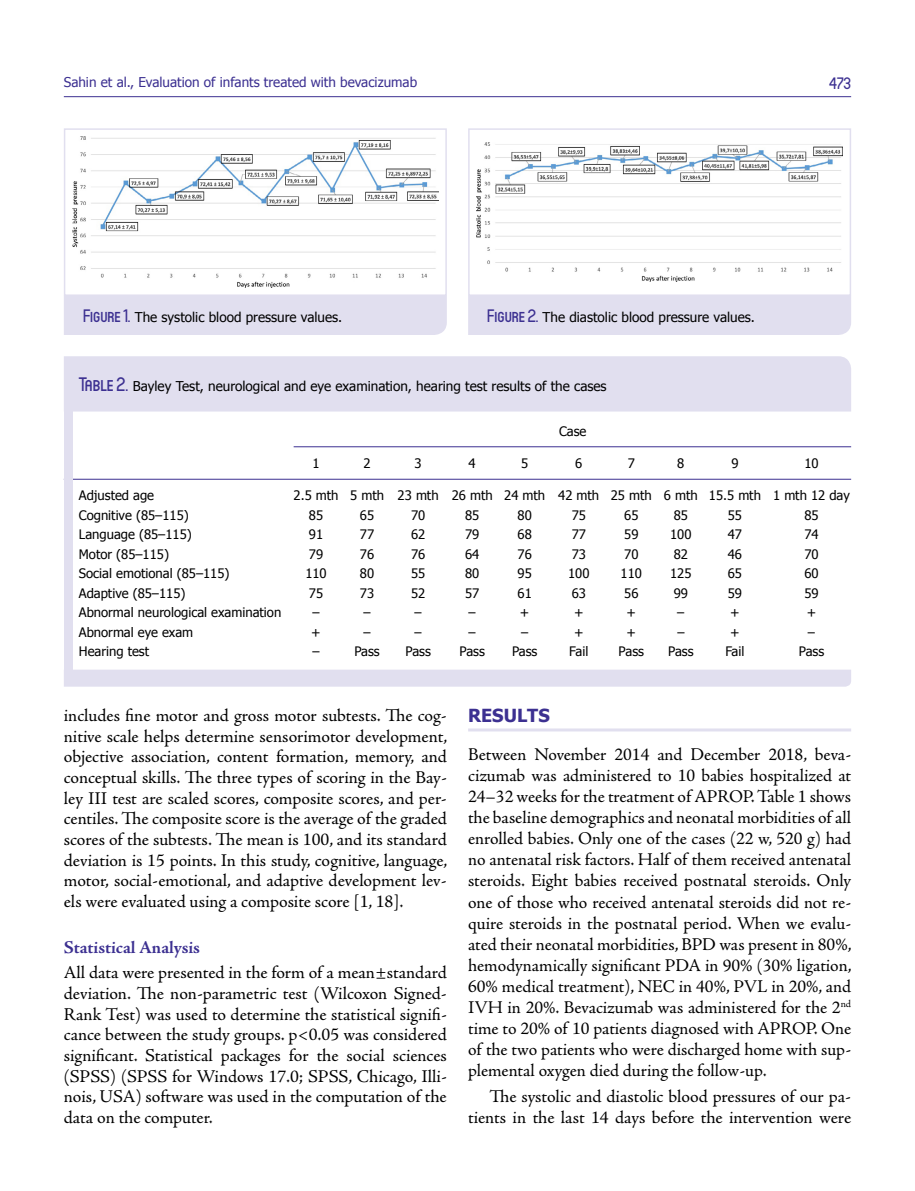
<style>
.page{position:relative;width:915px;height:1191px;background:#fff}
.page>*{position:absolute;margin:0;border:0;box-sizing:border-box;transform-origin:0 0}
.t1{font:18px/20.7px "Adobe Jenson Pro";letter-spacing:-.005em;color:#000;text-align:justify}
.t2{font:700 18px "Adobe Jenson Pro";letter-spacing:-.005em;color:#3c3091}
.t3{font:700 18px "Tahoma";color:#3c3091}
.t4{font:500 16.5px "Circula";color:#3c3091}
.t5{font:13.5px "Tahoma";color:#000}
.t6{font:13.5px "Tahoma";color:#3c3091}
.t7{font:13.05px "Tahoma";color:#000}
.s1{font-family:"Circula";font-weight:500;font-size:18px;color:#3c3091}
.s2{font-family:"Circula";font-weight:500;font-size:19.5px;color:#3c3091}
</style>
<div class="page">
<hr style="left:64px;top:96px;width:786px;height:1px;background:#3c3091">
<hr style="left:468px;top:728px;width:382px;height:3px;background:#e1dfef">
<div style="left:64px;top:128px;width:382px;height:168px;border:2px solid #e1dfef"></div>
<img style="left:72px;top:137px;width:366px;height:150px">
<div style="left:64px;top:296px;width:382px;height:39px;background:#e1dfef"></div>
<div style="left:468px;top:128px;width:382px;height:168px;border:2px solid #e1dfef"></div>
<img style="left:476px;top:142px;width:366px;height:140px">
<div style="left:468px;top:296px;width:382px;height:39px;background:#e1dfef"></div>
<div style="left:64px;top:669px;width:786px;height:17px;background:#e1dfef"></div>
<div style="left:64px;top:356px;width:786px;height:55px;background:#e1dfef"></div>
<hr style="left:293px;top:446px;width:557px;height:1px;background:#3c3091">
<hr style="left:64px;top:479px;width:786px;height:1px;background:#3c3091">
<div style="left:64px;top:405px;width:8px;height:273px;background:#e1dfef"></div>
<p class="t6" style="left:64px;top:73px;width:355px">Sahin et al., Evaluation of infants treated with bevacizumab</p>
<p class="t4" style="left:828px;top:73px;width:24px">473</p>
<p class="t5" style="left:83px;top:309px;width:261px"><span class="s1">Figure 1.</span> The systolic blood pressure values.</p>
<p class="t5" style="left:487px;top:309px;width:269px"><span class="s1">Figure 2.</span> The diastolic blood pressure values.</p>
<p class="t5" style="left:79px;top:378px;width:529px"><span class="s2">Table 2.</span> Bayley Test, neurological and eye examination, hearing test results of the cases</p>
<p class="t7" style="left:559px;top:422px;width:29px">Case</p>
<p class="t7" style="left:312px;top:455px;width:9px">1</p>
<p class="t7" style="left:363px;top:455px;width:9px">2</p>
<p class="t7" style="left:414px;top:455px;width:9px">3</p>
<p class="t7" style="left:468px;top:455px;width:9px">4</p>
<p class="t7" style="left:521px;top:455px;width:9px">5</p>
<p class="t7" style="left:575px;top:455px;width:9px">6</p>
<p class="t7" style="left:627px;top:455px;width:9px">7</p>
<p class="t7" style="left:677px;top:455px;width:9px">8</p>
<p class="t7" style="left:731px;top:455px;width:9px">9</p>
<p class="t7" style="left:804px;top:455px;width:16px">10</p>
<p class="t7" style="left:79px;top:487px;width:77px">Adjusted age</p>
<p class="t7" style="left:293px;top:487px;width:557px">2.5 mth 5 mth 23 mth 26 mth 24 mth 42 mth 25 mth 6 mth 15.5 mth 1 mth 12 day</p>
<p class="t7" style="left:79px;top:506px;width:111px">Cognitive (85–115)</p>
<p class="t7" style="left:309px;top:506px;width:16px">85</p>
<p class="t7" style="left:360px;top:506px;width:16px">65</p>
<p class="t7" style="left:411px;top:506px;width:16px">70</p>
<p class="t7" style="left:465px;top:506px;width:16px">85</p>
<p class="t7" style="left:517px;top:506px;width:16px">80</p>
<p class="t7" style="left:571px;top:506px;width:16px">75</p>
<p class="t7" style="left:624px;top:506px;width:16px">65</p>
<p class="t7" style="left:673px;top:506px;width:16px">85</p>
<p class="t7" style="left:727px;top:506px;width:16px">55</p>
<p class="t7" style="left:804px;top:506px;width:16px">85</p>
<p class="t7" style="left:79px;top:526px;width:114px">Language (85–115)</p>
<p class="t7" style="left:309px;top:526px;width:16px">91</p>
<p class="t7" style="left:360px;top:526px;width:16px">77</p>
<p class="t7" style="left:411px;top:526px;width:16px">62</p>
<p class="t7" style="left:465px;top:526px;width:16px">79</p>
<p class="t7" style="left:517px;top:526px;width:16px">68</p>
<p class="t7" style="left:571px;top:526px;width:16px">77</p>
<p class="t7" style="left:624px;top:526px;width:16px">59</p>
<p class="t7" style="left:670px;top:526px;width:23px">100</p>
<p class="t7" style="left:727px;top:526px;width:16px">47</p>
<p class="t7" style="left:804px;top:526px;width:16px">74</p>
<p class="t7" style="left:79px;top:545px;width:92px">Motor (85–115)</p>
<p class="t7" style="left:309px;top:545px;width:16px">79</p>
<p class="t7" style="left:360px;top:545px;width:16px">76</p>
<p class="t7" style="left:411px;top:545px;width:16px">76</p>
<p class="t7" style="left:465px;top:545px;width:16px">64</p>
<p class="t7" style="left:517px;top:545px;width:16px">76</p>
<p class="t7" style="left:571px;top:545px;width:16px">73</p>
<p class="t7" style="left:624px;top:545px;width:16px">70</p>
<p class="t7" style="left:673px;top:545px;width:16px">82</p>
<p class="t7" style="left:727px;top:545px;width:16px">46</p>
<p class="t7" style="left:804px;top:545px;width:16px">70</p>
<p class="t7" style="left:79px;top:565px;width:152px">Social emotional (85–115)</p>
<p class="t7" style="left:305px;top:565px;width:23px">110</p>
<p class="t7" style="left:360px;top:565px;width:16px">80</p>
<p class="t7" style="left:411px;top:565px;width:16px">55</p>
<p class="t7" style="left:465px;top:565px;width:16px">80</p>
<p class="t7" style="left:517px;top:565px;width:16px">95</p>
<p class="t7" style="left:568px;top:565px;width:23px">100</p>
<p class="t7" style="left:620px;top:565px;width:23px">110</p>
<p class="t7" style="left:670px;top:565px;width:23px">125</p>
<p class="t7" style="left:727px;top:565px;width:16px">65</p>
<p class="t7" style="left:804px;top:565px;width:16px">60</p>
<p class="t7" style="left:79px;top:584px;width:108px">Adaptive (85–115)</p>
<p class="t7" style="left:309px;top:584px;width:16px">75</p>
<p class="t7" style="left:360px;top:584px;width:16px">73</p>
<p class="t7" style="left:411px;top:584px;width:16px">52</p>
<p class="t7" style="left:465px;top:584px;width:16px">57</p>
<p class="t7" style="left:517px;top:584px;width:16px">61</p>
<p class="t7" style="left:571px;top:584px;width:16px">63</p>
<p class="t7" style="left:624px;top:584px;width:16px">56</p>
<p class="t7" style="left:673px;top:584px;width:16px">99</p>
<p class="t7" style="left:727px;top:584px;width:16px">59</p>
<p class="t7" style="left:804px;top:584px;width:16px">59</p>
<p class="t7" style="left:79px;top:604px;width:204px">Abnormal neurological examination</p>
<p class="t7" style="left:312px;top:604px;width:9px">–</p>
<p class="t7" style="left:363px;top:604px;width:9px">–</p>
<p class="t7" style="left:414px;top:604px;width:9px">–</p>
<p class="t7" style="left:468px;top:604px;width:9px">–</p>
<p class="t7" style="left:520px;top:604px;width:11px">+</p>
<p class="t7" style="left:574px;top:604px;width:11px">+</p>
<p class="t7" style="left:626px;top:604px;width:11px">+</p>
<p class="t7" style="left:677px;top:604px;width:9px">–</p>
<p class="t7" style="left:730px;top:604px;width:11px">+</p>
<p class="t7" style="left:806px;top:604px;width:11px">+</p>
<p class="t7" style="left:79px;top:623px;width:116px">Abnormal eye exam</p>
<p class="t7" style="left:311px;top:623px;width:11px">+</p>
<p class="t7" style="left:363px;top:623px;width:9px">–</p>
<p class="t7" style="left:414px;top:623px;width:9px">–</p>
<p class="t7" style="left:468px;top:623px;width:9px">–</p>
<p class="t7" style="left:521px;top:623px;width:9px">–</p>
<p class="t7" style="left:574px;top:623px;width:11px">+</p>
<p class="t7" style="left:626px;top:623px;width:11px">+</p>
<p class="t7" style="left:677px;top:623px;width:9px">–</p>
<p class="t7" style="left:730px;top:623px;width:11px">+</p>
<p class="t7" style="left:807px;top:623px;width:9px">–</p>
<p class="t7" style="left:79px;top:643px;width:72px">Hearing test</p>
<p class="t7" style="left:312px;top:643px;width:9px">–</p>
<p class="t7" style="left:354px;top:643px;width:27px">Pass</p>
<p class="t7" style="left:405px;top:643px;width:27px">Pass</p>
<p class="t7" style="left:459px;top:643px;width:27px">Pass</p>
<p class="t7" style="left:512px;top:643px;width:27px">Pass</p>
<p class="t7" style="left:569px;top:643px;width:21px">Fail</p>
<p class="t7" style="left:618px;top:643px;width:27px">Pass</p>
<p class="t7" style="left:668px;top:643px;width:27px">Pass</p>
<p class="t7" style="left:725px;top:643px;width:21px">Fail</p>
<p class="t7" style="left:798px;top:643px;width:27px">Pass</p>
<p class="t1" style="left:64px;top:705px;width:385px">includes fine motor and gross motor subtests. The cog&shy;nitive scale helps determine sensorimotor development, objective association, content formation, memory, and conceptual skills. The three types of scoring in the Bay&shy;ley III test are scaled scores, composite scores, and per&shy;centiles. The composite score is the average of the graded scores of the subtests. The mean is 100, and its standard deviation is 15 points. In this study, cognitive, language, motor, social-emotional, and adaptive development lev&shy;els were evaluated using a composite score [1, 18].</p>
<p class="t2" style="left:64px;top:937px;width:138px">Statistical Analysis</p>
<p class="t1" style="left:64px;top:962px;width:384px">All data were presented in the form of a mean±standard deviation. The non-parametric test (Wilcoxon Signed-Rank Test) was used to determine the statistical signifi&shy;cance between the study groups. p&lt;0.05 was considered significant. Statistical packages for the social sciences (SPSS) (SPSS for Windows 17.0; SPSS, Chicago, Illi&shy;nois, USA) software was used in the computation of the data on the computer.</p>
<p class="t3" style="left:468px;top:702px;width:83px">RESULTS</p>
<p class="t1" style="left:468px;top:744px;width:385px;line-height:21.1px">Between November 2014 and December 2018, beva&shy;cizumab was administered to 10 babies hospitalized at 24–32 weeks for the treatment of APROP. Table 1 shows the baseline demographics and neonatal morbidities of all enrolled babies. Only one of the cases (22 w, 520 g) had no antenatal risk factors. Half of them received antenatal steroids. Eight babies received postnatal steroids. Only one of those who received antenatal steroids did not re&shy;quire steroids in the postnatal period. When we evalu&shy;ated their neonatal morbidities, BPD was present in 80%, hemodynamically significant PDA in 90% (30% ligation, 60% medical treatment), NEC in 40%, PVL in 20%, and IVH in 20%. Bevacizumab was administered for the 2<sup>nd </sup>time to 20% of 10 patients diagnosed with APROP. One of the two patients who were discharged home with sup&shy;plemental oxygen died during the follow-up.</p>
<p class="t1" style="left:468px;top:1086px;width:384px;line-height:21.1px;text-align:right">The systolic and diastolic blood pressures of our pa&shy;tients in the last 14 days before the intervention were</p>
</div>
